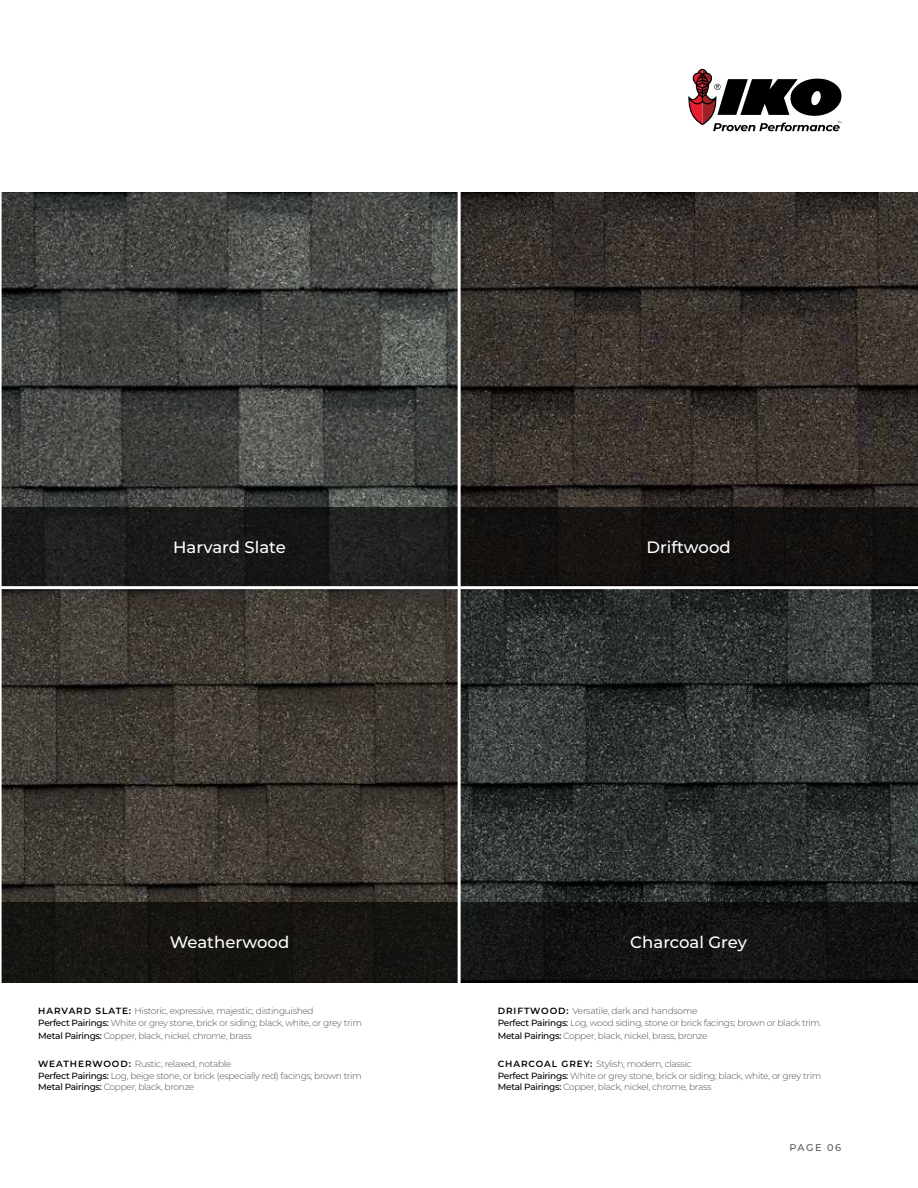
<style>
.page{position:relative;width:918px;height:1188px;background:#fff}
.page>*{position:absolute;margin:0;border:0;box-sizing:border-box;transform-origin:0 0}
.t1{font:500 16.5px "Montserrat";color:#fff}
.t2{font:500 9.75px "Montserrat";letter-spacing:.145em;color:#58595b}
.t3{font:300 9px/11.2px "Montserrat";letter-spacing:-.03em;color:#4d4d4f}
.s1{font-weight:600;color:#000}
.s2{font-weight:500;color:#000}
</style>
<div class="page">
<svg style="left:688px;top:69px;width:153px;height:62px"></svg>
<img style="left:2px;top:192px;width:916px;height:710px">
<svg style="left:2px;top:507px;width:916px;height:79px;background:#171615"></svg>
<svg style="left:2px;top:902px;width:916px;height:81px;background:#141412"></svg>
<hr style="left:0;top:586px;width:918px;height:3px;background:#fff">
<hr style="left:458px;top:189px;width:3px;height:797px;background:#fff">
<h1 class="t1" style="left:173px;top:536px;width:114px">Harvard Slate</h1>
<h1 class="t1" style="left:647px;top:536px;width:86px">Driftwood</h1>
<h1 class="t1" style="left:170px;top:931px;width:121px">Weatherwood</h1>
<p class="t3" style="left:38px;top:1005px;width:325px"><span class="s1">HARVARD SLATE:</span> Historic, expressive, majestic, distinguished<br><span class="s2">Perfect Pairings:</span> White or grey stone, brick or siding; black, white, or grey trim</p>
<p class="t3" style="left:38px;top:1030px;width:215px"><span class="s2">Metal Pairings:</span> Copper, black, nickel, chrome, brass</p>
<p class="t3" style="left:38px;top:1058px;width:325px"><span class="s1">WEATHERWOOD:</span> Rustic, relaxed, notable<br><span class="s2">Perfect Pairings:</span> Log, beige stone, or brick (especially red) facings; brown trim<br><span class="s2">Metal Pairings:</span> Copper, black, bronze</p>
<h1 class="t1" style="left:630px;top:931px;width:118px">Charcoal Grey</h1>
<p class="t3" style="left:498px;top:1005px;width:325px"><span class="s1">DRIFTWOOD:</span> Versatile, dark and handsome<br><span class="s2">Perfect Pairings:</span> Log, wood siding, stone or brick facings; brown or black trim.</p>
<p class="t3" style="left:498px;top:1030px;width:211px"><span class="s2">Metal Pairings:</span> Copper, black, nickel, brass, bronze</p>
<p class="t3" style="left:498px;top:1058px;width:325px"><span class="s1">CHARCOAL GREY:</span> Stylish, modern, classic<br><span class="s2">Perfect Pairings:</span> White or grey stone, brick or siding; black, white, or grey trim<br><span class="s2">Metal Pairings:</span> Copper, black, nickel, chrome, brass</p>
<p class="t2" style="left:790px;top:1141px;width:53px">PAGE 06</p>
</div>
